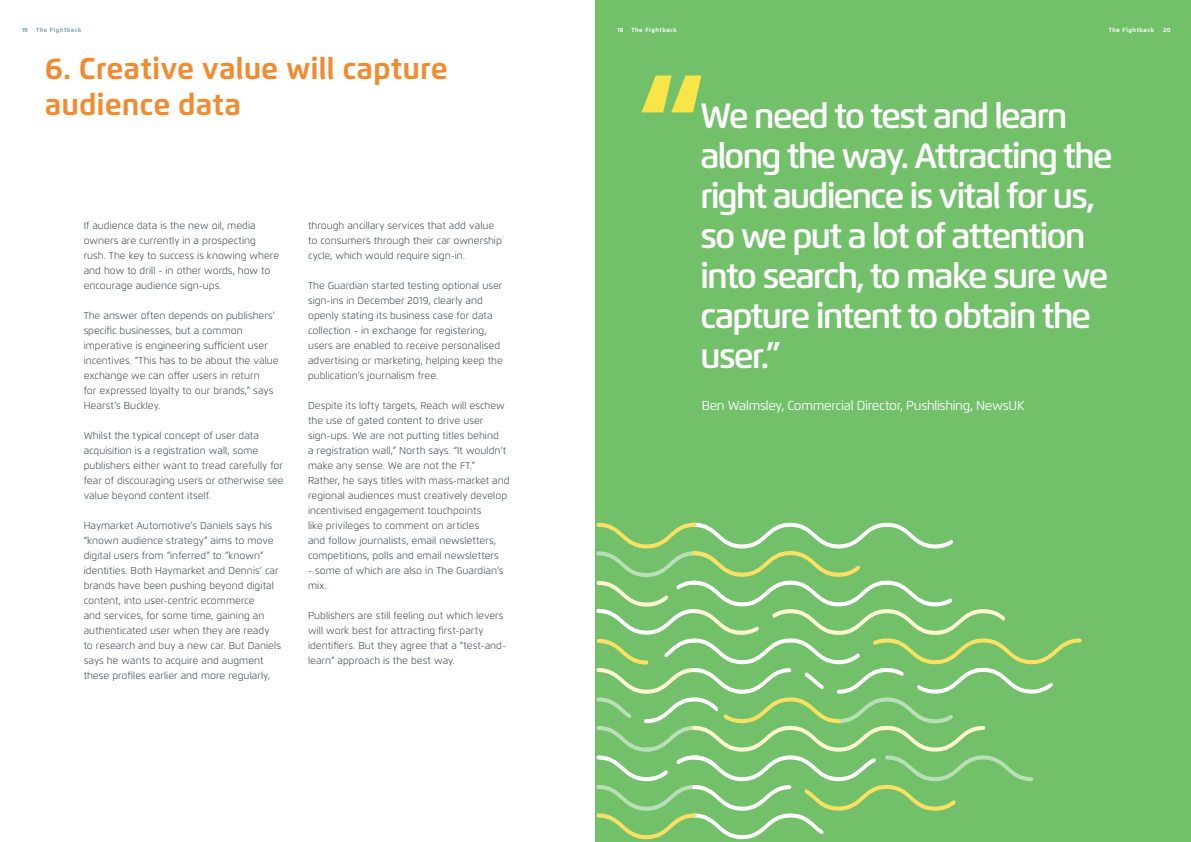
<style>
.page{position:relative;width:1191px;height:842px;background:#fff}
.page>*{position:absolute;margin:0;border:0;box-sizing:border-box;transform-origin:0 0}
.t1{font:600 35px/40px "Flexo";letter-spacing:-.06em;color:#fff}
.t2{font:700 30px/36px "Flexo";color:#f28b30}
.t3{font:13px "Flexo";letter-spacing:-.025em;color:#fff}
.t4{font:300 10px/15px "Flexo";color:#333f48}
.t5{font:700 6px "Flexo";letter-spacing:.09em;color:#fff}
.t6{font:700 6px "Flexo";letter-spacing:.09em;color:#7a99ac}
</style>
<div class="page">
<div style="left:595px;top:0;width:596px;height:842px;background:#73c06b"></div>
<svg style="left:596px;top:522px;width:486px;height:318px"></svg>
<svg style="left:641px;top:75px;width:60px;height:37px"></svg>
<p class="t6" style="left:22px;top:26px;width:7px">19</p>
<p class="t6" style="left:36px;top:26px;width:47px">The Fightback</p>
<p class="t5" style="left:617px;top:26px;width:7px">19</p>
<p class="t5" style="left:631px;top:26px;width:47px">The Fightback</p>
<p class="t5" style="left:1108px;top:26px;width:47px">The Fightback</p>
<p class="t5" style="left:1163px;top:26px;width:9px">20</p>
<h2 class="t2" style="left:45px;top:51px;width:405px">6. Creative value will capture audience data</h2>
<h1 class="t1" style="left:700px;top:95px;width:414px">We need to test and learn along the way. Attracting the right audience is vital for us, so we put a lot of attention into search, to make sure we capture intent to obtain the user.”</h1>
<h3 class="t3" style="left:701px;top:398px;width:324px">Ben Walmsley, Commercial Director, Pushlishing, NewsUK</h3>
<p class="t4" style="left:84px;top:218px;width:197px">If audience data is the new oil, media owners are currently in a prospecting rush. The key to success is knowing where and how to drill - in other words, how to encourage audience sign-ups.</p>
<p class="t4" style="left:84px;top:308px;width:196px">The answer often depends on publishers’ specific businesses, but a common imperative is engineering sufficient user incentives. “This has to be about the value exchange we can offer users in return<br>for expressed loyalty to our brands,” says Hearst’s Buckley.</p>
<p class="t4" style="left:84px;top:428px;width:202px">Whilst the typical concept of user data acquisition is a registration wall, some publishers either want to tread carefully for fear of discouraging users or otherwise see value beyond content itself.</p>
<p class="t4" style="left:84px;top:518px;width:199px">Haymarket Automotive’s Daniels says his “known audience strategy” aims to move digital users from “inferred” to “known” identities. Both Haymarket and Dennis’ car brands have been pushing beyond digital content, into user-centric ecommerce<br>and services, for some time, gaining an authenticated user when they are ready to research and buy a new car. But Daniels says he wants to acquire and augment these profiles earlier and more regularly,</p>
<p class="t4" style="left:308px;top:218px;width:195px">through ancillary services that add value to consumers through their car ownership cycle, which would require sign-in.</p>
<p class="t4" style="left:308px;top:278px;width:196px">The Guardian started testing optional user sign-ins in December 2019, clearly and openly stating its business case for data collection - in exchange for registering, users are enabled to receive personalised advertising or marketing, helping keep the publication’s journalism free.</p>
<p class="t4" style="left:308px;top:398px;width:203px">Despite its lofty targets, Reach will eschew the use of gated content to drive user sign-ups. We are not putting titles behind<br>a registration wall,” North says. “It wouldn’t make any sense. We are not the FT.”<br>Rather, he says titles with mass-market and regional audiences must creatively develop incentivised engagement touchpoints<br>like privileges to comment on articles<br>and follow journalists, email newsletters, competitions, polls and email newsletters</p>
<p class="t4" style="left:308px;top:563px;width:197px">- some of which are also in The Guardian’s mix.</p>
<p class="t4" style="left:308px;top:608px;width:199px">Publishers are still feeling out which levers will work best for attracting first-party identifiers. But they agree that a “test-and&shy;learn” approach is the best way.</p>
</div>
